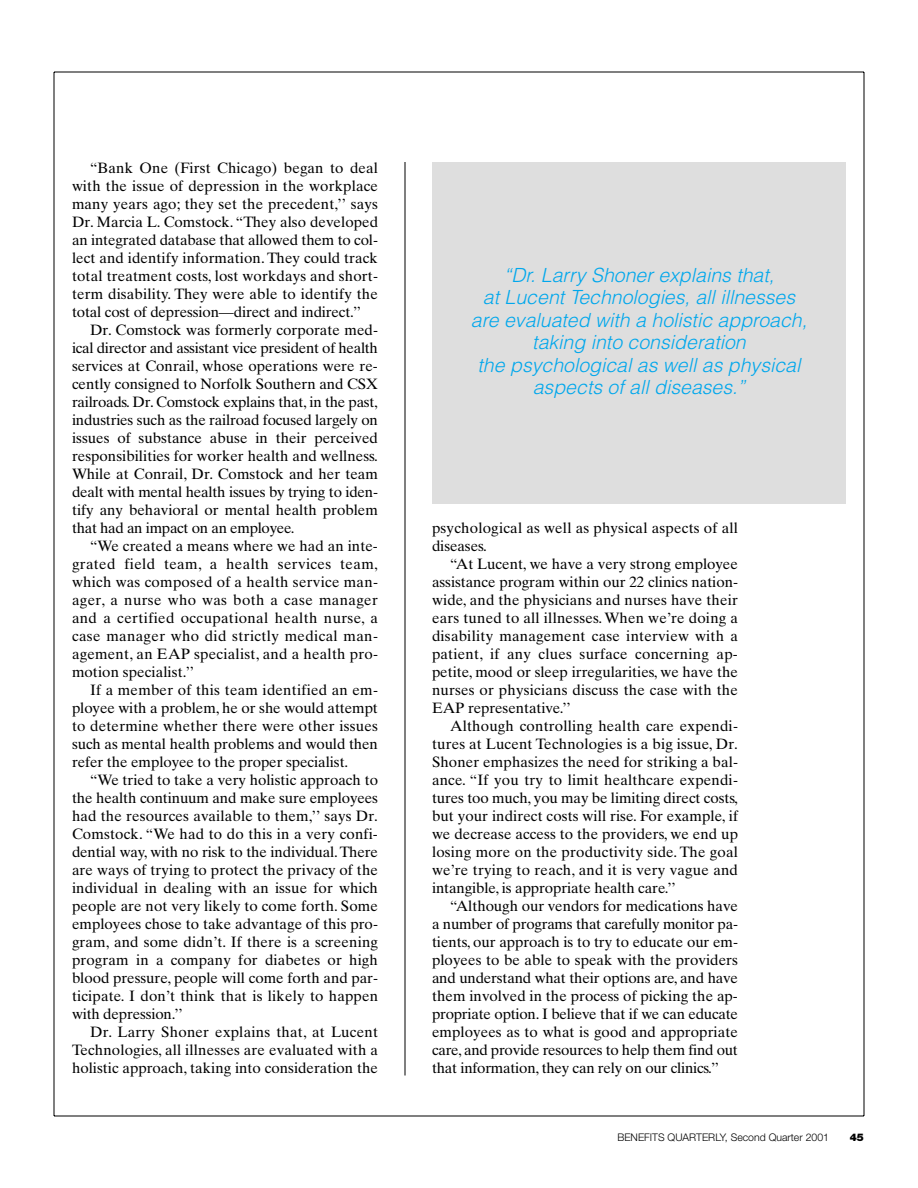
<style>
.page{position:relative;width:918px;height:1188px;background:#fff}
.page>*{position:absolute;margin:0;border:0;box-sizing:border-box;transform-origin:0 0}
.t1{font:italic 300 19.5px/22.5px "Helvetica";color:#00a7ec;text-align:center}
.t2{font:15px/18px "Times Ten";color:#000;text-align:justify}
.t3{font:300 10.5px "Helvetica Neue";color:#000}
.t4{font:900 10.5px "Helvetica Neue";color:#000}
</style>
<div class="page">
<hr style="left:405px;top:162px;width:1px;height:914px;background:#000">
<hr style="left:54px;top:72px;width:810px;height:1px;background:#000">
<hr style="left:54px;top:1116px;width:810px;height:1px;background:#000">
<hr style="left:54px;top:72px;width:1px;height:1044px;background:#000">
<hr style="left:864px;top:72px;width:1px;height:1044px;background:#000">
<div style="left:432px;top:162px;width:414px;height:342px;background:#dedede"></div>
<p class="t2" style="left:72px;top:160px;width:308px;text-indent:18px">“Bank One (First Chicago) began to deal with the issue of depression in the workplace many years ago; they set the precedent,’’ says Dr. Marcia L. Comstock. “They also developed an integrated database that allowed them to col&shy;lect and identify information. They could track total treatment costs, lost workdays and short&shy;term disability. They were able to identify the total cost of depression—direct and indirect.’’</p>
<p class="t2" style="left:72px;top:322px;width:308px;text-indent:18px">Dr. Comstock was formerly corporate med&shy;ical director and assistant vice president of health services at Conrail, whose operations were re&shy;cently consigned to Norfolk Southern and CSX railroads. Dr. Comstock explains that, in the past, industries such as the railroad focused largely on issues of substance abuse in their perceived responsibilities for worker health and wellness.<br>While at Conrail, Dr. Comstock and her team dealt with mental health issues by trying to iden&shy;tify any behavioral or mental health problem that had an impact on an employee.</p>
<p class="t2" style="left:72px;top:538px;width:308px;text-indent:18px">“We created a means where we had an inte&shy;grated field team, a health services team, which was composed of a health service man&shy;ager, a nurse who was both a case manager and a certified occupational health nurse, a case manager who did strictly medical man&shy;agement, an EAP specialist, and a health pro&shy;motion specialist.’’</p>
<p class="t2" style="left:72px;top:682px;width:308px;text-indent:18px">If a member of this team identified an em&shy;ployee with a problem, he or she would attempt to determine whether there were other issues such as mental health problems and would then refer the employee to the proper specialist.</p>
<p class="t2" style="left:72px;top:772px;width:308px;text-indent:18px">“We tried to take a very holistic approach to the health continuum and make sure employees had the resources available to them,’’ says Dr.<br>Comstock. “We had to do this in a very confi&shy;dential way, with no risk to the individual. There are ways of trying to protect the privacy of the individual in dealing with an issue for which people are not very likely to come forth. Some employees chose to take advantage of this pro&shy;gram, and some didn’t. If there is a screening program in a company for diabetes or high blood pressure, people will come forth and par&shy;ticipate. I don’t think that is likely to happen with depression.’’</p>
<p class="t2" style="left:72px;top:1024px;width:307px;text-indent:18px">Dr. Larry Shoner explains that, at Lucent Technologies, all illnesses are evaluated with a holistic approach, taking into consideration the</p>
<h1 class="t1" style="left:471px;top:266px;width:338px">“Dr. Larry Shoner explains that,<br>at Lucent Technologies, all illnesses are evaluated with a holistic approach, taking into consideration<br>the psychological as well as physical aspects of all diseases.”</h1>
<p class="t2" style="left:432px;top:520px;width:307px">psychological as well as physical aspects of all diseases.</p>
<p class="t2" style="left:432px;top:556px;width:308px;text-indent:18px">“At Lucent, we have a very strong employee assistance program within our 22 clinics nation&shy;wide, and the physicians and nurses have their ears tuned to all illnesses. When we’re doing a disability management case interview with a patient, if any clues surface concerning ap&shy;petite, mood or sleep irregularities, we have the nurses or physicians discuss the case with the EAP representative.’’</p>
<p class="t2" style="left:432px;top:718px;width:308px;text-indent:18px">Although controlling health care expendi&shy;tures at Lucent Technologies is a big issue, Dr.<br>Shoner emphasizes the need for striking a bal&shy;ance. “If you try to limit healthcare expendi&shy;tures too much, you may be limiting direct costs, but your indirect costs will rise. For example, if we decrease access to the providers, we end up losing more on the productivity side. The goal we’re trying to reach, and it is very vague and intangible, is appropriate health care.’’</p>
<p class="t2" style="left:432px;top:898px;width:308px;text-indent:18px">“Although our vendors for medications have a number of programs that carefully monitor pa&shy;tients, our approach is to try to educate our em&shy;ployees to be able to speak with the providers and understand what their options are, and have them involved in the process of picking the ap&shy;propriate option. I believe that if we can educate employees as to what is good and appropriate care, and provide resources to help them find out that information, they can rely on our clinics.’’</p>
<p class="t3" style="left:617px;top:1134px;width:213px">BENEFITS QUARTERLY, Second Quarter 2001</p>
<p class="t4" style="left:850px;top:1134px;width:16px">45</p>
</div>
